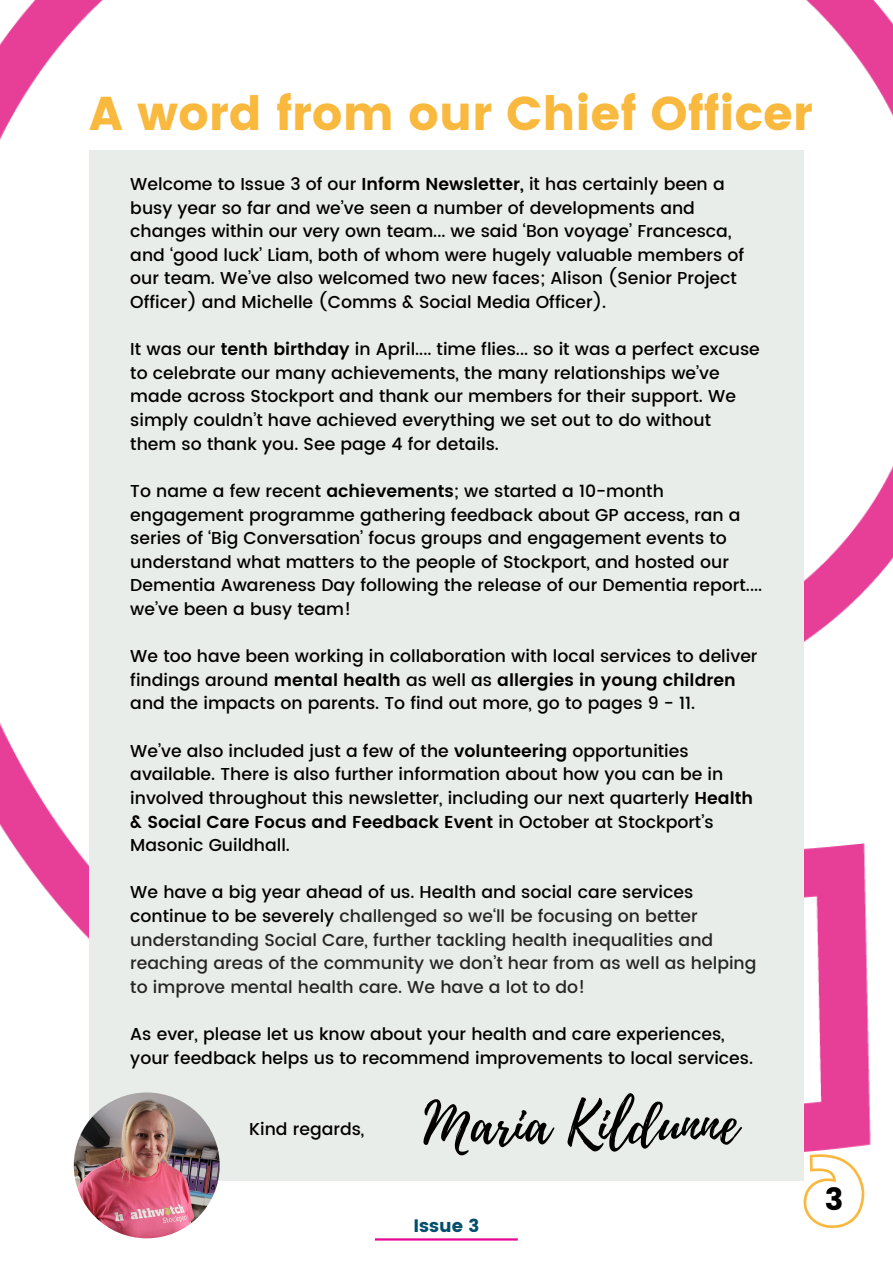
<style>
.page{position:relative;width:893px;height:1264px;background:#fff}
.page>*{position:absolute;margin:0;border:0;box-sizing:border-box;transform-origin:0 0}
.t1{font:56.7px "Playlist Script";color:#000}
.t2{font:47.25px "Poppins";color:#f9b93e}
.t3{font:30.75px "Poppins";color:#000}
.t4{font:18px "Poppins";color:#004f6b}
.t5{font:500 17.25px/23.5px "Poppins";color:#000}
.t6{font:500 17.25px/23.5px "Poppins";color:#252525}
.s1{font-weight:600}
.s2{color:#000}
</style>
<div class="page">
<img style="left:0;top:0;width:892px;height:1178px">
<div style="left:89px;top:150px;width:714px;height:1030px;background:#e9edea"></div>
<img style="left:74px;top:1092px;width:146px;height:146px;border-radius:50%">
<img style="left:803px;top:1153px;width:61px;height:75px">
<hr style="left:375px;top:1238px;width:142px;height:2px;background:#e50695">
<p class="t2" style="left:89px;top:86px;width:725px">A word from our Chief Officer</p>
<p class="t5" style="left:130px;top:172px;width:615px">Welcome to Issue 3 of our <span class="s1">Inform Newsletter,</span> it has certainly been a busy year so far and we’ve seen a number of developments and changes within our very own team... we said ‘Bon voyage’ Francesca, and ‘good luck’ Liam, both of whom were hugely valuable members of our team. We’ve also welcomed two new faces; Alison (Senior Project Officer) and Michelle (Comms &amp; Social Media Officer).</p>
<p class="t5" style="left:130px;top:337px;width:631px">It was our <span class="s1">tenth birthday</span> in April.... time flies... so it was a perfect excuse to celebrate our many achievements, the many relationships we’ve made across Stockport and thank our members for their support. We simply couldn’t have achieved everything we set out to do without them so thank you. See page 4 for details.</p>
<p class="t5" style="left:130px;top:479px;width:633px">To name a few recent <span class="s1">achievements</span>; we started a 10-month engagement programme gathering feedback about GP access, ran a series of ‘Big Conversation’ focus groups and engagement events to understand what matters to the people of Stockport, and hosted our Dementia Awareness Day following the release of our Dementia report.... we’ve been a busy team!</p>
<p class="t5" style="left:130px;top:644px;width:628px">We too have been working in collaboration with local services to deliver findings around <span class="s1">mental health</span> as well as <span class="s1">allergies in young children </span>and the impacts on parents. To find out more, go to pages 9 - 11.</p>
<p class="t5" style="left:130px;top:739px;width:624px">We’ve also included just a few of the <span class="s1">volunteering</span> opportunities available. There is also further information about how you can be in involved throughout this newsletter, including our next quarterly <span class="s1">Health &amp; Social Care Focus and Feedback Event</span> in October at Stockport’s Masonic Guildhall.</p>
<p class="t6" style="left:130px;top:880px;width:627px"><span class="s2">We have a big year ahead of us. Health and social care services continue to be severely</span> challenged so we‘ll be focusing on better understanding Social Care, further tackling health inequalities and reaching areas of the community we don’t hear from as well as helping to improve mental health care. We have a lot to do!</p>
<p class="t5" style="left:130px;top:1022px;width:624px">As ever, please let us know about your health and care experiences, your feedback helps us to recommend improvements to local services.</p>
<p class="t5" style="left:249px;top:1116px;width:117px">Kind regards,</p>
<p class="t1" style="left:423px;top:1083px;width:316px">Maria Kildunne</p>
<p class="t4" style="left:413px;top:1215px;width:67px">Issue 3</p>
<p class="t3" style="left:824px;top:1181px;width:20px">3</p>
</div>
